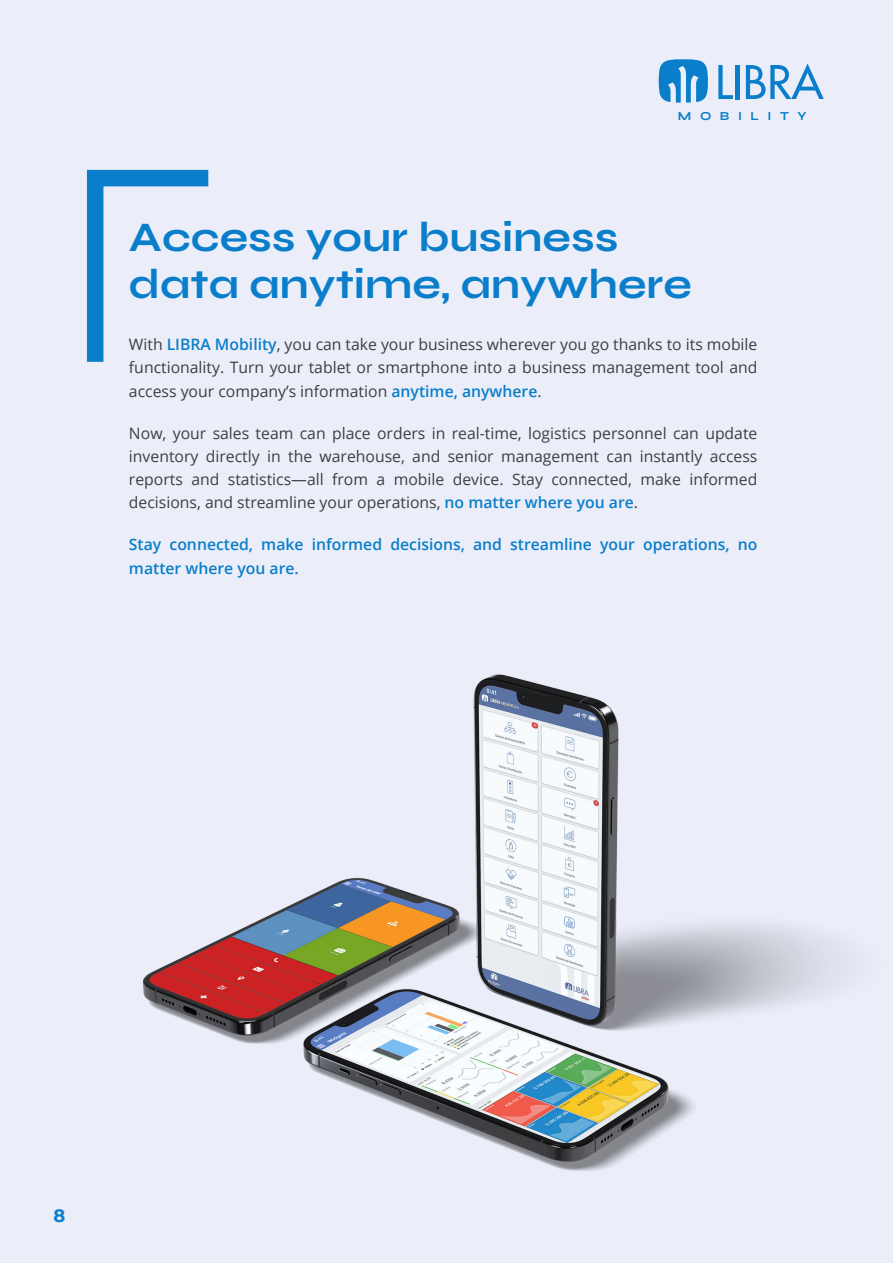
<style>
.page{position:relative;width:893px;height:1263px;background:#ebeef9}
.page>*{position:absolute;margin:0;border:0;box-sizing:border-box;transform-origin:0 0}
.t1{font:42px/46.5px "Syne";color:#0a7eca}
.t2{font:700 18px "Montserrat";color:#0a7eca}
.Bold{font:15.75px/23.2px "Open Sans";color:#3e3e3f;text-align:justify}
.Bold-2{font:600 15.75px/23.2px "Open Sans";color:#0a7eca}
.t3{font:12.3px "Syne";letter-spacing:.7em;color:#0a7eca}
.s1{font-weight:600;color:#0a7eca}
</style>
<div class="page">
<img style="left:142px;top:674px;width:699px;height:497px">
<svg style="left:659px;top:59px;width:49px;height:44px"></svg>
<svg style="left:718px;top:65px;width:15px;height:34px"></svg>
<hr style="left:736px;top:65px;width:4px;height:34px;background:#0a7eca">
<svg style="left:746px;top:64px;width:78px;height:35px"></svg>
<svg style="left:87px;top:169px;width:122px;height:193px"></svg>
<p class="t3" style="left:678px;top:108px;width:130px">MOBILITY</p>
<p class="t1" style="left:129px;top:213px;width:564px">Access your business data anytime, anywhere</p>
<p class="Bold" style="left:129px;top:332px;width:630px">With <span class="s1">LIBRA Mobility</span>, you can take your business wherever you go thanks to its mobile functionality. Turn your tablet or smartphone into a business management tool and access your company’s information <span class="s1">anytime, anywhere</span>.</p>
<p class="Bold" style="left:129px;top:421px;width:630px">Now, your sales team can place orders in real-time, logistics personnel can update inventory directly in the warehouse, and senior management can instantly access reports and statistics—all from a mobile device. Stay connected, make informed decisions, and streamline your operations, <span class="s1">no matter where you are</span>.</p>
<p class="Bold-2" style="left:129px;top:533px;width:630px">Stay connected, make informed decisions, and streamline your operations, no matter where you are.</p>
<p class="t2" style="left:54px;top:1202px;width:13px">8</p>
</div>
